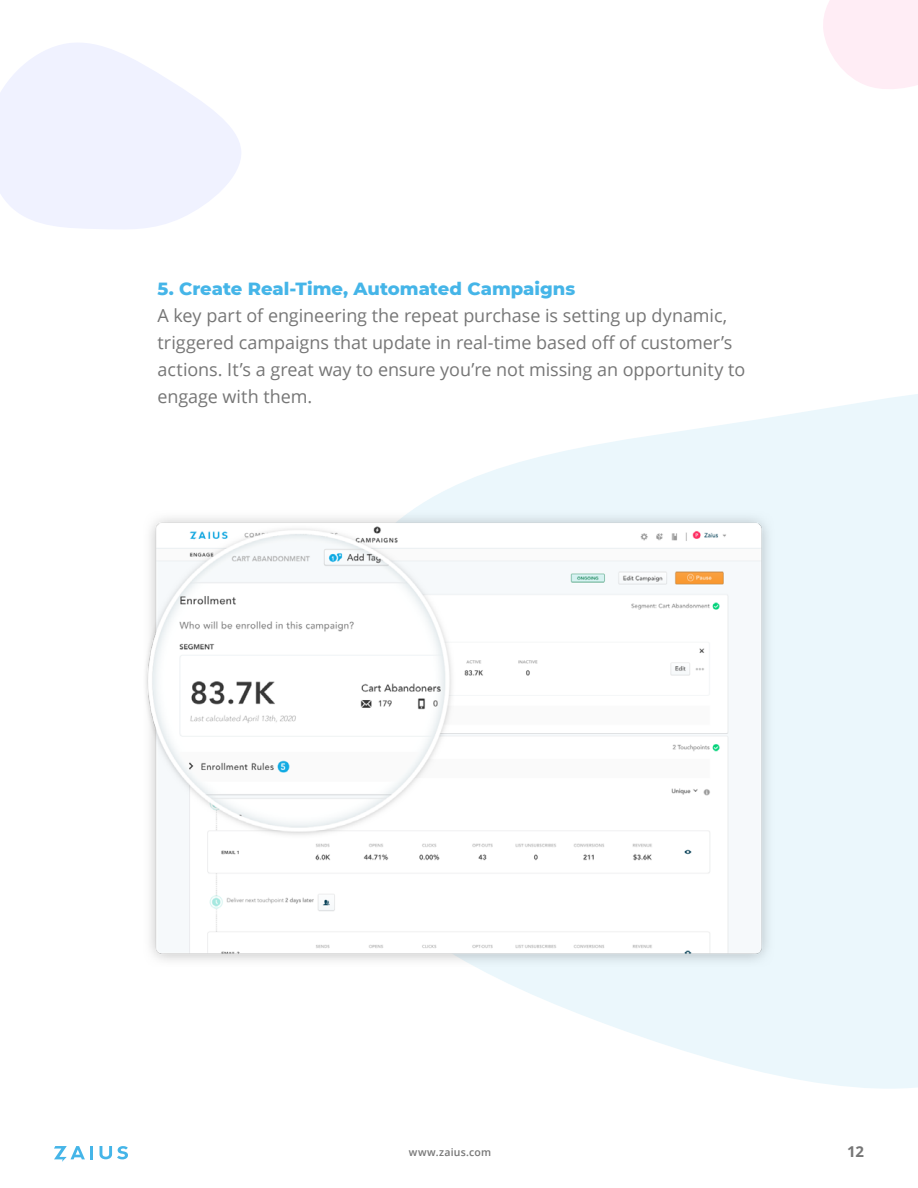
<style>
.page{position:relative;width:918px;height:1188px;background:#fff}
.page>*{position:absolute;margin:0;border:0;box-sizing:border-box;transform-origin:0 0}
.t1{font:18px/27px "Open Sans";letter-spacing:-.005em;color:#767676}
.t2{font:800 18px "Montserrat";color:#45b5e8}
.t3{font:700 15px "Open Sans";color:#767676}
.t4{font:600 10.5px "Open Sans";letter-spacing:.025em;color:#767676}
</style>
<div class="page">
<svg style="left:54px;top:1146px;width:39px;height:16px"></svg>
<svg style="left:100px;top:1146px;width:28px;height:13px"></svg>
<svg style="left:0;top:43px;width:241px;height:186px;fill:#f0f2ff"></svg>
<svg style="left:823px;top:0;width:95px;height:89px;background:#ffeff6"></svg>
<svg style="left:411px;top:394px;width:507px;height:695px;fill:#ebf7fc"></svg>
<img style="left:145px;top:511px;width:637px;height:456px">
<p class="t2" style="left:158px;top:276px;width:419px">5. Create Real-Time, Automated Campaigns</p>
<p class="t1" style="left:158px;top:302px;width:589px">A key part of engineering the repeat purchase is setting up dynamic, triggered campaigns that update in real-time based off of customer’s actions. It’s a great way to ensure you’re not missing an opportunity to engage with them.</p>
<p class="t4" style="left:409px;top:1145px;width:84px">www.zaius.com</p>
<p class="t3" style="left:847px;top:1141px;width:18px">12</p>
</div>
